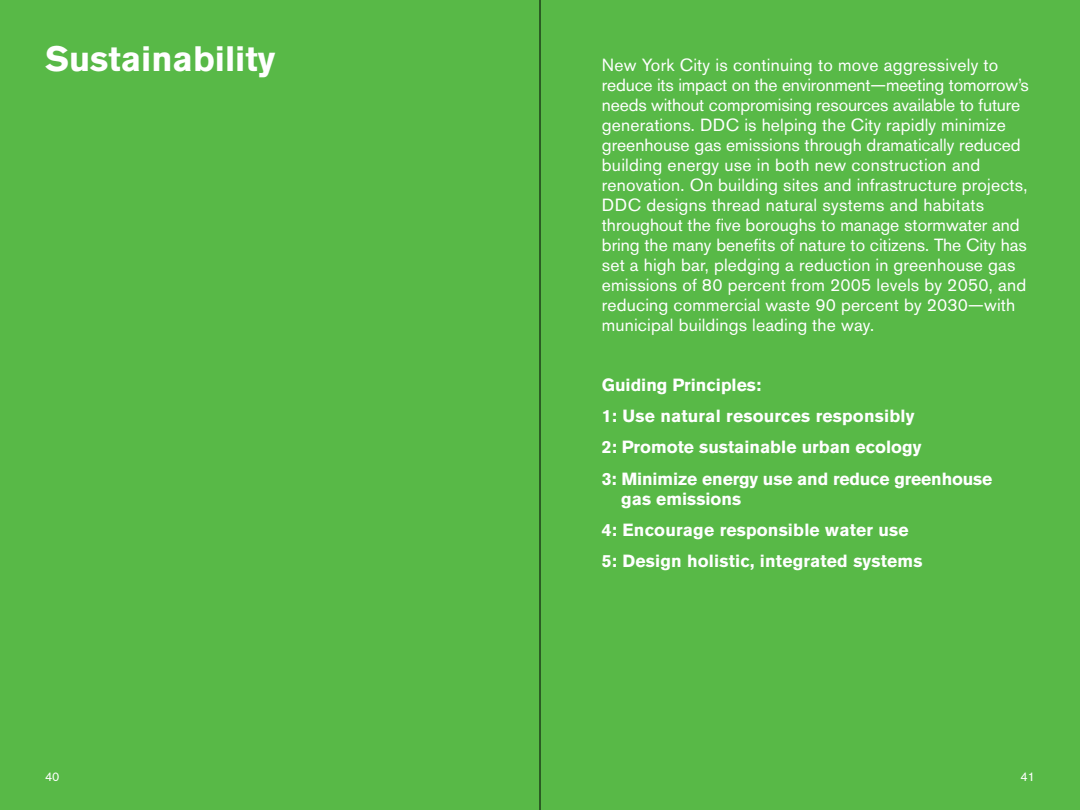
<style>
.page{position:relative;width:1080px;height:810px;background:#58b947}
.page>*{position:absolute;margin:0;border:0;box-sizing:border-box;transform-origin:0 0}
.t1{font:700 35px "Akzidenz Grotesk BE";color:#fff}
.t2{font:17.5px/20px "Akzidenz Grotesk BE";letter-spacing:.01em;color:#fff}
.t3{font:700 17.5px/31.2px "Akzidenz Grotesk BE";color:#fff}
.t4{font:12.5px "Akzidenz Grotesk BE";color:#fff}
</style>
<div class="page">
<hr style="left:540px;top:0;width:1px;height:810px;background:#000">
<h1 class="t1" style="left:45px;top:39px;width:232px">Sustainability</h1>
<p class="t2" style="left:602px;top:55px;width:428px">New York City is continuing to move aggressively to reduce its impact on the environment—meeting tomorrow’s needs without compromising resources available to future generations. DDC is helping the City rapidly minimize greenhouse gas emissions through dramatically reduced building energy use in both new construction and renovation. On building sites and infrastructure projects, DDC designs thread natural systems and habitats throughout the five boroughs to manage stormwater and bring the many benefits of nature to citizens. The City has set a high bar, pledging a reduction in greenhouse gas emissions of 80 percent from 2005 levels by 2050, and reducing commercial waste 90 percent by 2030—with municipal buildings leading the way.</p>
<p class="t3" style="left:602px;top:369px;width:392px">Guiding Principles:<br>1: Use natural resources responsibly<br>2: Promote sustainable urban ecology<br>3: Minimize energy use and reduce greenhouse</p>
<p class="t3" style="left:602px;top:483px;width:322px;text-indent:19px">gas emissions<br>4: Encourage responsible water use<br>5: Design holistic, integrated systems</p>
<p class="t4" style="left:45px;top:769px;width:16px">40</p>
<p class="t4" style="left:1020px;top:769px;width:16px">41</p>
</div>
